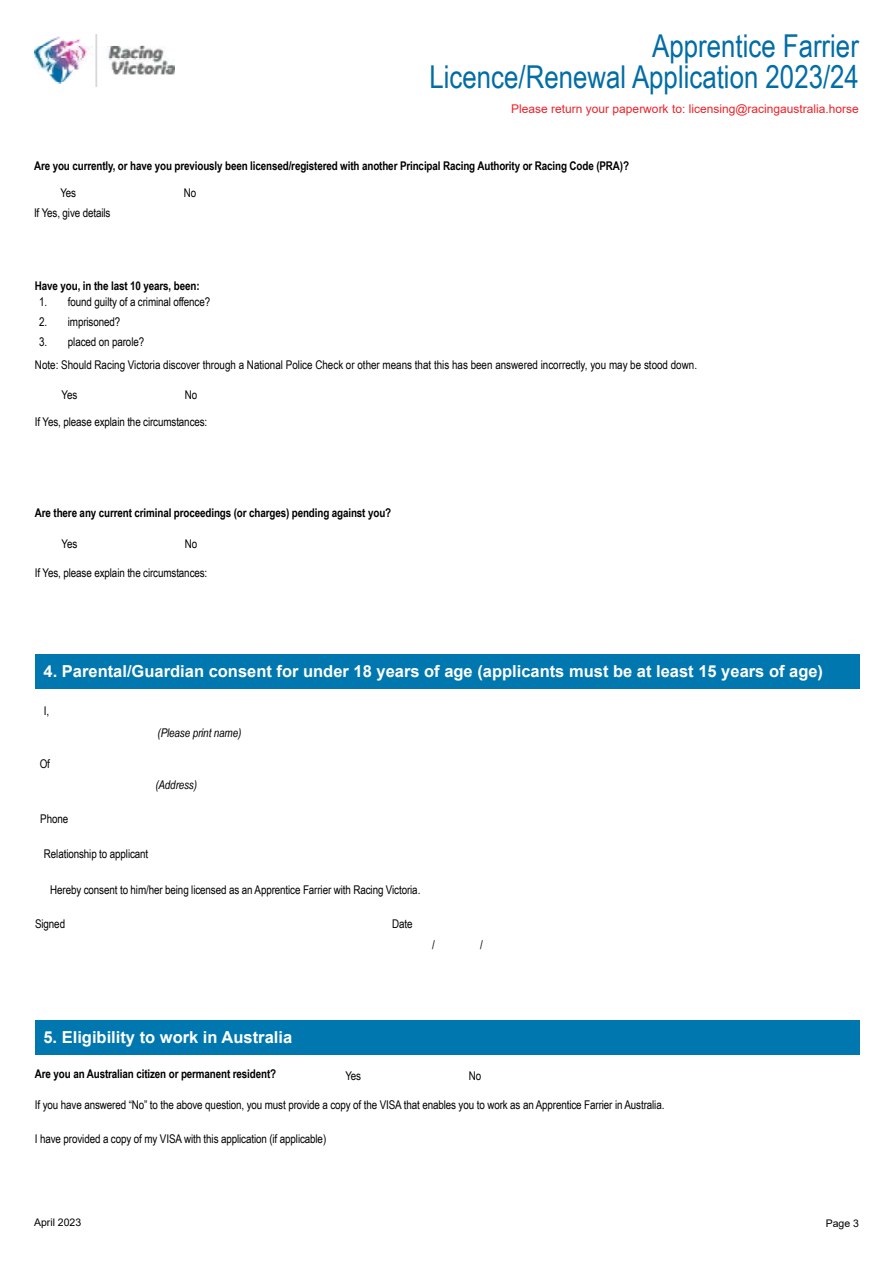
<style>
.page{position:relative;width:893px;height:1263px;background:#fff}
.page>*{position:absolute;margin:0;border:0;box-sizing:border-box;transform-origin:0 0}
.t1{font:31.5px/31.5px "Arial Narrow";color:#006da6;text-align:right}
.t2{font:700 16.5px "Arial";color:#fff}
.t3{font:12px/23.5px "Arial Narrow";letter-spacing:-.01em;color:#000}
.t4{font:700 12px "Arial Narrow";letter-spacing:-.01em;color:#000}
.t5{font:12px "Arial";color:#ed2127}
.t6{font:italic 12px "Arial Narrow";letter-spacing:-.01em;color:#000}
.t7{font:10.5px "Arial";color:#000}
</style>
<div class="page">
<img style="left:34px;top:34px;width:140px;height:53px">
<div style="left:35px;top:1020px;width:825px;height:34px;background:#0077ae"></div>
<div style="left:35px;top:654px;width:825px;height:34px;background:#0077ae"></div>
<h1 class="t1" style="left:430px;top:29px;width:431px">Apprentice Farrier<br>Licence/Renewal Application 2023/24</h1>
<p class="t5" style="left:511px;top:100px;width:349px">Please return your paperwork to: licensing@racingaustralia.horse</p>
<p class="t4" style="left:34px;top:157px;width:597px">Are you currently, or have you previously been licensed/registered with another Principal Racing Authority or Racing Code (PRA)?</p>
<p class="t3" style="left:34px;top:201px;width:78px">If Yes, give details</p>
<p class="t3" style="left:60px;top:181px;width:17px">Yes</p>
<p class="t3" style="left:184px;top:181px;width:14px">No</p>
<p class="t4" style="left:35px;top:277px;width:166px">Have you, in the last 10 years, been:</p>
<p class="t3" style="left:39px;top:289px;width:173px">1. found guilty of a criminal offence?</p>
<p class="t3" style="left:39px;top:309px;width:83px">2. imprisoned?</p>
<p class="t3" style="left:35px;top:329px;width:664px;text-indent:4px">3. placed on parole?<br>Note: Should Racing Victoria discover through a National Police Check or other means that this has been answered incorrectly, you may be stood down.</p>
<p class="t3" style="left:62px;top:382px;width:17px">Yes</p>
<p class="t3" style="left:185px;top:382px;width:14px">No</p>
<p class="t3" style="left:35px;top:410px;width:174px">If Yes, please explain the circumstances:</p>
<p class="t4" style="left:35px;top:504px;width:358px">Are there any current criminal proceedings (or charges) pending against you?</p>
<p class="t3" style="left:62px;top:531px;width:17px">Yes</p>
<p class="t3" style="left:185px;top:531px;width:14px">No</p>
<p class="t3" style="left:35px;top:560px;width:174px">If Yes, please explain the circumstances:</p>
<h2 class="t2" style="left:44px;top:660px;width:781px">4. Parental/Guardian consent for under 18 years of age (applicants must be at least 15 years of age)</h2>
<p class="t3" style="left:44px;top:699px;width:7px">I,</p>
<p class="t3" style="left:40px;top:751px;width:12px">Of</p>
<p class="t6" style="left:158px;top:724px;width:85px">(Please print name)</p>
<p class="t6" style="left:155px;top:777px;width:43px">(Address)</p>
<p class="t3" style="left:40px;top:806px;width:29px">Phone</p>
<p class="t3" style="left:44px;top:842px;width:106px">Relationship to applicant</p>
<p class="t3" style="left:50px;top:878px;width:372px">Hereby consent to him/her being licensed as an Apprentice Farrier with Racing Victoria.</p>
<p class="t3" style="left:35px;top:911px;width:32px">Signed</p>
<p class="t3" style="left:392px;top:911px;width:22px">Date</p>
<p class="t3" style="left:432px;top:933px;width:4px">/</p>
<p class="t3" style="left:480px;top:933px;width:4px">/</p>
<h2 class="t2" style="left:43px;top:1026px;width:250px">5. Eligibility to work in Australia</h2>
<p class="t4" style="left:35px;top:1065px;width:243px">Are you an Australian citizen or permanent resident?</p>
<p class="t3" style="left:345px;top:1064px;width:17px">Yes</p>
<p class="t3" style="left:469px;top:1064px;width:14px">No</p>
<p class="t3" style="left:35px;top:1092px;width:631px">If you have answered “No” to the above question, you must provide a copy of the VISA that enables you to work as an Apprentice Farrier in Australia.</p>
<p class="t3" style="left:35px;top:1126px;width:293px">I have provided a copy of my VISA with this application (if applicable)</p>
<p class="t7" style="left:34px;top:1215px;width:49px">April 2023</p>
<p class="t7" style="left:826px;top:1216px;width:35px">Page 3</p>
</div>
